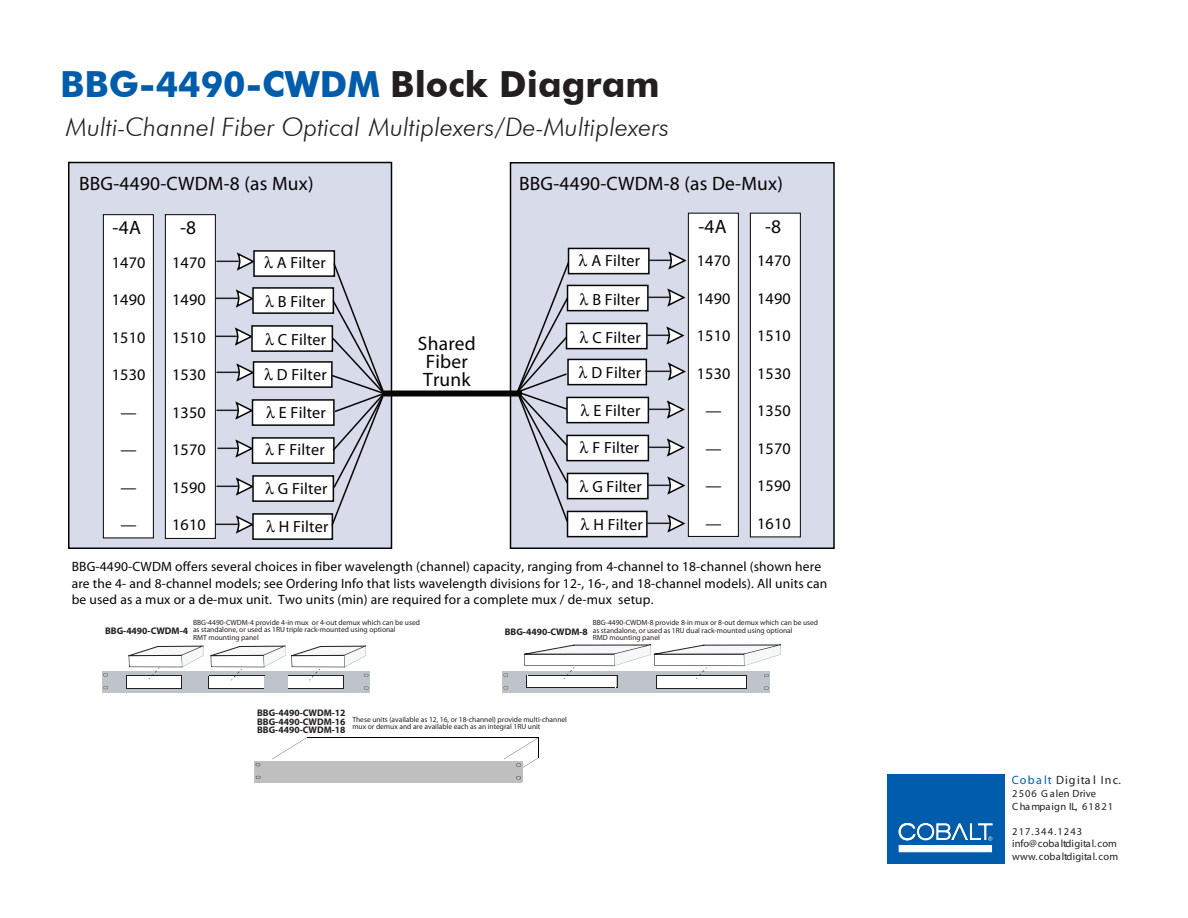
<style>
.page{position:relative;width:1188px;height:918px;background:#fff}
.page>*{position:absolute;margin:0;border:0;box-sizing:border-box;transform-origin:0 0}
.t1{font:700 36px "Futura BT";color:#015dab}
.t2{font:italic 300 25.5px "Futura BT";color:#231f20}
.t3{font:19.35px/18px "Myriad";letter-spacing:.01em;color:#050504}
.t4{font:16.2px/35px "Myriad";letter-spacing:.01em;color:#050504}
.t5{font:13.5px/16.5px "Myriad";letter-spacing:.01em;color:#050504}
.t6{font:12px "Myriad";letter-spacing:.085em;color:#231f20}
.t7{font:10.5px/12.6px "Myriad";letter-spacing:.03em;color:#231f20}
.t8{font:10.5px/12.6px "Myriad";letter-spacing:.06em;color:#231f20}
.t9{font:700 9.6px "Myriad";color:#231f20}
.t10{font:7.5px/7.5px "Myriad";color:#231f20}
.s1{color:#231f20}
.s2{font-weight:700;font-size:9.6px}
.s3{color:#015dab}
</style>
<div class="page">
<div style="left:887px;top:774px;width:117px;height:90px;background:#015dab"></div>
<div style="left:899px;top:845px;width:93px;height:7px;background:#fff;border:1px solid #fff"></div>
<svg style="left:898px;top:823px;width:95px;height:18px"></svg>
<div style="left:510px;top:162px;width:325px;height:387px;background:#d7dbea;border:2px solid #050504"></div>
<div style="left:68px;top:162px;width:324px;height:387px;background:#d7dbea;border:2px solid #050504"></div>
<svg style="left:217px;top:252px;width:36px;height:19px"></svg>
<div style="left:253px;top:250px;width:82px;height:27px;background:#fff;border:2px solid #050504"></div>
<svg style="left:216px;top:289px;width:36px;height:19px"></svg>
<div style="left:252px;top:287px;width:82px;height:27px;background:#fff;border:2px solid #050504"></div>
<svg style="left:216px;top:327px;width:35px;height:19px"></svg>
<div style="left:251px;top:325px;width:82px;height:27px;background:#fff;border:2px solid #050504"></div>
<svg style="left:217px;top:362px;width:36px;height:21px"></svg>
<div style="left:253px;top:361px;width:80px;height:27px;background:#fff;border:2px solid #050504"></div>
<svg style="left:217px;top:400px;width:35px;height:21px"></svg>
<div style="left:252px;top:399px;width:83px;height:27px;background:#fff;border:2px solid #050504"></div>
<svg style="left:218px;top:438px;width:34px;height:21px"></svg>
<div style="left:252px;top:437px;width:83px;height:27px;background:#fff;border:2px solid #050504"></div>
<svg style="left:217px;top:477px;width:35px;height:19px"></svg>
<div style="left:252px;top:475px;width:82px;height:27px;background:#fff;border:2px solid #050504"></div>
<svg style="left:216px;top:515px;width:36px;height:19px"></svg>
<div style="left:252px;top:513px;width:81px;height:27px;background:#fff;border:2px solid #050504"></div>
<div style="left:103px;top:214px;width:51px;height:324px;background:#fff;border:1px solid #050504"></div>
<div style="left:165px;top:214px;width:51px;height:325px;background:#fff;border:1px solid #050504"></div>
<div style="left:384px;top:391px;width:138px;height:6px;background:#050504"></div>
<svg style="left:330px;top:262px;width:56px;height:265px"></svg>
<svg style="left:515px;top:258px;width:56px;height:266px"></svg>
<div style="left:568px;top:248px;width:82px;height:26px;background:#fff;border:2px solid #050504"></div>
<div style="left:567px;top:285px;width:82px;height:26px;background:#fff;border:2px solid #050504"></div>
<div style="left:566px;top:323px;width:82px;height:26px;background:#fff;border:2px solid #050504"></div>
<div style="left:567px;top:359px;width:80px;height:26px;background:#fff;border:2px solid #050504"></div>
<div style="left:566px;top:397px;width:83px;height:26px;background:#fff;border:2px solid #050504"></div>
<div style="left:566px;top:435px;width:83px;height:26px;background:#fff;border:2px solid #050504"></div>
<div style="left:567px;top:473px;width:82px;height:26px;background:#fff;border:2px solid #050504"></div>
<div style="left:567px;top:511px;width:81px;height:26px;background:#fff;border:2px solid #050504"></div>
<svg style="left:649px;top:250px;width:38px;height:21px"></svg>
<svg style="left:647px;top:287px;width:39px;height:21px"></svg>
<svg style="left:647px;top:325px;width:38px;height:21px"></svg>
<hr style="left:646px;top:371px;width:30px;height:1px;background:#231f20">
<svg style="left:666px;top:362px;width:20px;height:19px"></svg>
<svg style="left:649px;top:399px;width:36px;height:21px"></svg>
<svg style="left:650px;top:438px;width:35px;height:19px"></svg>
<svg style="left:649px;top:476px;width:37px;height:19px"></svg>
<svg style="left:647px;top:513px;width:39px;height:21px"></svg>
<div style="left:688px;top:213px;width:51px;height:324px;background:#fff;border:1px solid #050504"></div>
<div style="left:750px;top:213px;width:51px;height:324px;background:#fff;border:1px solid #050504"></div>
<div style="left:255px;top:761px;width:267px;height:21px;background:#bfbfbf"></div>
<hr style="left:254px;top:782px;width:268px;height:1px;background:#bfbfbf">
<svg style="left:254px;top:761px;width:6px;height:21px"></svg>
<svg style="left:272px;top:737px;width:35px;height:22px"></svg>
<hr style="left:307px;top:737px;width:232px;height:1px;background:#000">
<svg style="left:504px;top:738px;width:35px;height:44px"></svg>
<div style="left:102px;top:672px;width:268px;height:20px;background:#bfc4ca"></div>
<hr style="left:102px;top:671px;width:268px;height:1px;background:#bfc4ca">
<hr style="left:102px;top:692px;width:268px;height:1px;background:#bfc4ca">
<svg style="left:103px;top:673px;width:5px;height:17px"></svg>
<svg style="left:126px;top:646px;width:77px;height:43px"></svg>
<svg style="left:209px;top:646px;width:160px;height:44px"></svg>
<div style="left:502px;top:672px;width:268px;height:20px;background:#bfc4ca"></div>
<hr style="left:502px;top:692px;width:268px;height:1px;background:#bfc4ca">
<svg style="left:503px;top:673px;width:5px;height:17px"></svg>
<svg style="left:524px;top:645px;width:257px;height:45px"></svg>
<h1 class="t1" style="left:60px;top:63px;width:601px">BBG-4490-CWDM <span class="s1">Block Diagram</span></h1>
<h2 class="t2" style="left:66px;top:111px;width:605px">Multi-Channel Fiber Optical Multiplexers/De-Multiplexers</h2>
<h3 class="t3" style="left:79px;top:176px;width:236px">BBG-4490-CWDM-8 (as Mux)</h3>
<h3 class="t3" style="left:519px;top:175px;width:265px">BBG-4490-CWDM-8 (as De-Mux)</h3>
<h3 class="t3" style="left:113px;top:219px;width:30px">-4A</h3>
<h3 class="t3" style="left:180px;top:219px;width:18px">-8</h3>
<h3 class="t3" style="left:698px;top:218px;width:30px">-4A</h3>
<h3 class="t3" style="left:765px;top:218px;width:18px">-8</h3>
<h3 class="t4" style="left:591px;top:244px;width:50px">A Filter</h3>
<h3 class="t4" style="left:592px;top:283px;width:49px">B Filter</h3>
<h3 class="t4" style="left:591px;top:321px;width:51px">C Filter<br>D Filter</h3>
<h3 class="t4" style="left:593px;top:394px;width:48px">E Filter</h3>
<h3 class="t4" style="left:592px;top:431px;width:48px">F Filter</h3>
<h3 class="t4" style="left:592px;top:470px;width:51px">G Filter</h3>
<h3 class="t4" style="left:593px;top:508px;width:51px">H Filter</h3>
<h3 class="t4" style="left:697px;top:244px;width:35px">1470</h3>
<h3 class="t4" style="left:697px;top:282px;width:35px">1490</h3>
<h3 class="t4" style="left:697px;top:319px;width:35px">1510</h3>
<h3 class="t4" style="left:697px;top:357px;width:35px">1530</h3>
<h3 class="t4" style="left:705px;top:394px;width:18px">—</h3>
<h3 class="t4" style="left:705px;top:432px;width:18px">—</h3>
<h3 class="t4" style="left:705px;top:469px;width:18px">—</h3>
<h3 class="t4" style="left:705px;top:507px;width:18px">—</h3>
<p class="t5" style="left:72px;top:559px;width:757px">BBG-4490-CWDM offers several choices in fiber wavelength (channel) capacity, ranging from 4-channel to 18-channel (shown here are the 4- and 8-channel models; see Ordering Info that lists wavelength divisions for 12-, 16-, and 18-channel models). All units can be used as a mux or a de-mux unit. Two units (min) are required for a complete mux / de-mux setup.</p>
<p class="t9" style="left:105px;top:626px;width:85px">BBG-4490-CWDM-4</p>
<p class="t10" style="left:193px;top:619px;width:228px">BBG-4490-CWDM-4 provide 4-in mux or 4-out demux which can be used as standalone, or used as 1RU triple rack-mounted using optional<br>RMT mounting panel</p>
<p class="t9" style="left:505px;top:627px;width:85px">BBG-4490-CWDM-8</p>
<p class="t10" style="left:593px;top:619px;width:227px">BBG-4490-CWDM-8 provide 8-in mux or 8-out demux which can be used as standalone, or used as 1RU dual rack-mounted using optional<br>RMD mounting panel</p>
<h3 class="t4" style="left:757px;top:244px;width:35px">1470</h3>
<h3 class="t4" style="left:757px;top:282px;width:35px">1490</h3>
<h3 class="t4" style="left:757px;top:319px;width:35px">1510</h3>
<h3 class="t4" style="left:757px;top:357px;width:35px">1530</h3>
<h3 class="t4" style="left:757px;top:394px;width:35px">1350</h3>
<h3 class="t4" style="left:757px;top:432px;width:35px">1570</h3>
<h3 class="t4" style="left:757px;top:469px;width:35px">1590</h3>
<h3 class="t4" style="left:757px;top:507px;width:35px">1610</h3>
<h3 class="t4" style="left:277px;top:246px;width:50px">A Filter</h3>
<h3 class="t4" style="left:278px;top:285px;width:49px">B Filter</h3>
<h3 class="t4" style="left:277px;top:323px;width:51px">C Filter<br>D Filter</h3>
<h3 class="t4" style="left:279px;top:396px;width:48px">E Filter</h3>
<h3 class="t4" style="left:278px;top:433px;width:48px">F Filter</h3>
<h3 class="t4" style="left:278px;top:472px;width:51px">G Filter</h3>
<h3 class="t4" style="left:279px;top:510px;width:51px">H Filter</h3>
<h3 class="t4" style="left:112px;top:246px;width:35px">1470</h3>
<h3 class="t4" style="left:112px;top:283px;width:35px">1490</h3>
<h3 class="t4" style="left:112px;top:321px;width:35px">1510</h3>
<h3 class="t4" style="left:112px;top:358px;width:35px">1530</h3>
<h3 class="t4" style="left:120px;top:396px;width:18px">—</h3>
<h3 class="t4" style="left:120px;top:433px;width:18px">—</h3>
<h3 class="t4" style="left:120px;top:471px;width:18px">—</h3>
<h3 class="t4" style="left:120px;top:508px;width:18px">—</h3>
<h3 class="t4" style="left:172px;top:246px;width:35px">1470</h3>
<h3 class="t4" style="left:172px;top:283px;width:35px">1490</h3>
<h3 class="t4" style="left:172px;top:321px;width:35px">1510</h3>
<h3 class="t4" style="left:172px;top:358px;width:35px">1530</h3>
<h3 class="t4" style="left:172px;top:396px;width:35px">1350</h3>
<h3 class="t4" style="left:172px;top:433px;width:35px">1570</h3>
<h3 class="t4" style="left:172px;top:471px;width:35px">1590</h3>
<h3 class="t4" style="left:172px;top:508px;width:35px">1610</h3>
<h3 class="t3" style="left:418px;top:335px;width:59px">Shared<br>Fiber<br>Trunk</h3>
<p class="t9" style="left:257px;top:708px;width:90px">BBG-4490-CWDM-12</p>
<p class="t10" style="left:352px;top:716px;width:216px;text-indent:-95px"><span class="s2">BBG-4490-CWDM-16</span> These units (available as 12, 16, or 18-channel) provide multi-channel mux or demux and are available each as an integral 1RU unit</p>
<p class="t9" style="left:257px;top:725px;width:90px">BBG-4490-CWDM-18</p>
<h3 class="t6" style="left:1012px;top:775px;width:111px"><span class="s3">Cobalt</span> Digital Inc.</h3>
<h3 class="t8" style="left:1012px;top:788px;width:103px">2506 Galen Drive<br>Champaign IL, 61821</h3>
<h3 class="t7" style="left:1012px;top:826px;width:107px">217.344.1243 info@cobaltdigital.com www.cobaltdigital.com</h3>
</div>
